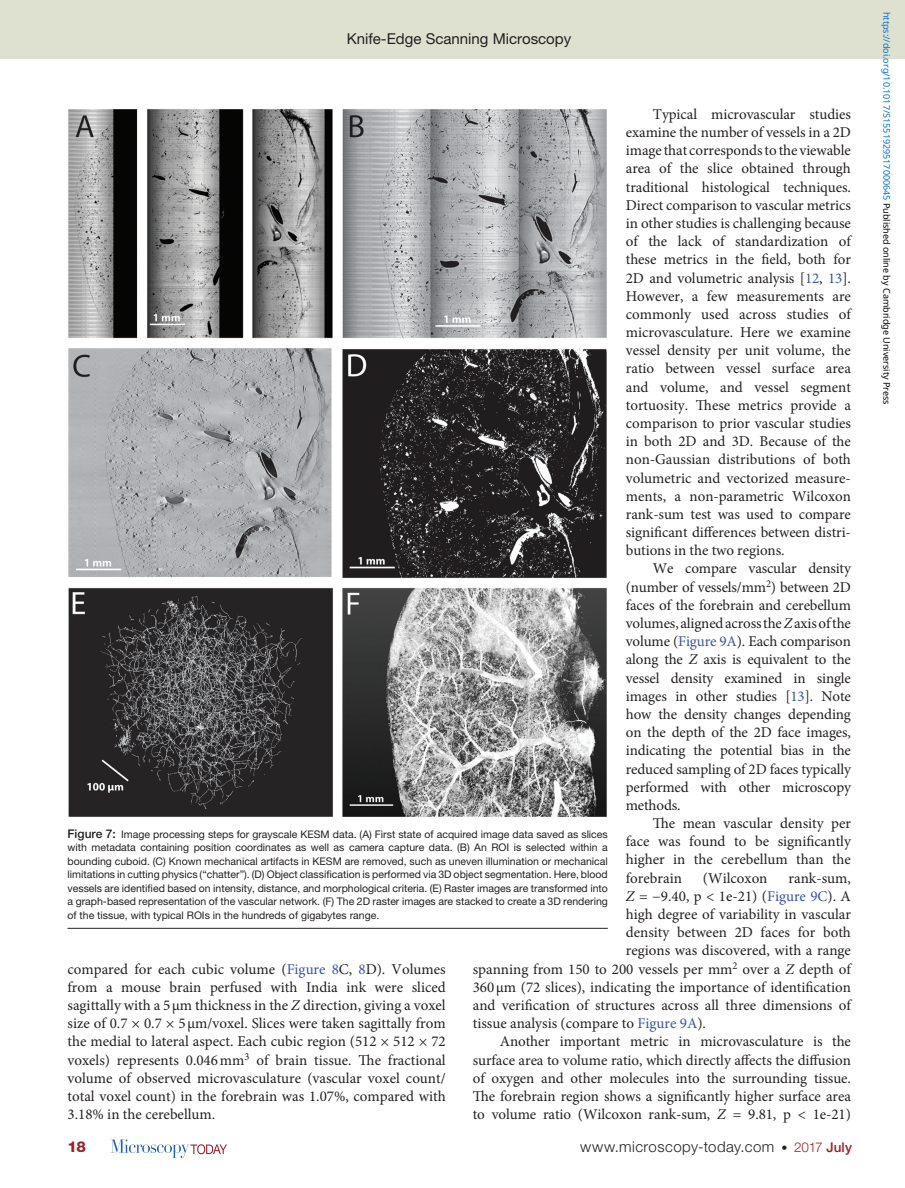
<style>
.page{position:relative;width:905px;height:1188px;background:#fff}
.page>*{position:absolute;margin:0;border:0;box-sizing:border-box;transform-origin:0 0}
.t1{font:15px/18.1px "Minion Pro";color:#231f20;text-align:justify}
.t2{font:300 15px "Helvetica Neue LT Std";letter-spacing:.03em;color:#231f20}
.t3{font:15px "Helvetica Neue LT Std";color:#231f20}
.t4{font:800 15px "Helvetica Neue LT Std";color:#98212a}
.t5{font:10.5px/13.5px "Helvetica Neue LT Std";color:#231f20;text-align:justify}
.t6{font:9px "Noto Sans";color:#0172cf}
.s1{color:#3a53a3}
.s2{font-style:italic}
.s3{font-weight:500;font-size:12px}
.s4{font-size:12px}
.s5{font-size:13.5px;color:#98212a}
.s6{font-weight:500;font-size:13.5px;color:#98212a}
.s7{color:#000}
</style>
<div class="page">
<div style="left:0;top:0;width:904px;height:58px;background:#dfe1d0"></div>
<svg style="left:111px;top:1139px;width:116px;height:19px"></svg>
<img style="left:68px;top:109px;width:539px;height:708px">
<hr style="left:68px;top:928px;width:540px;height:1px;background:#231f20">
<p class="t3" style="left:347px;top:30px;width:226px">Knife-Edge Scanning Microscopy</p>
<p class="t1" style="left:625px;top:105px;width:227px;text-indent:27px">Typical microvascular studies examine the number of vessels in a 2D image that corresponds to the viewable area of the slice obtained through traditional histological techniques.<br>Direct comparison to vascular metrics in other studies is challenging because of the lack of standardization of these metrics in the field, both for 2D and volumetric analysis [<span class="s1">12</span>, <span class="s1">13</span>].<br>However, a few measurements are commonly used across studies of microvasculature. Here we examine vessel density per unit volume, the ratio between vessel surface area and volume, and vessel segment tortuosity. These metrics provide a comparison to prior vascular studies in both 2D and 3D. Because of the non-Gaussian distributions of both volumetric and vectorized measure&shy;ments, a non-parametric Wilcoxon rank-sum test was used to compare significant differences between distri&shy;butions in the two regions.</p>
<p class="t1" style="left:625px;top:560px;width:227px;text-indent:27px">We compare vascular density (number of vessels/mm<sup>2</sup>) between 2D faces of the forebrain and cerebellum volumes, aligned across the <span class="s2">Z</span> axis of the volume (<span class="s1">Figure 9A</span>). Each comparison along the <span class="s2">Z</span> axis is equivalent to the vessel density examined in single images in other studies [<span class="s1">13</span>]. Note how the density changes depending on the depth of the 2D face images, indicating the potential bias in the reduced sampling of 2D faces typically performed with other microscopy methods.</p>
<p class="t1" style="left:626px;top:814px;width:227px;text-indent:27px">The mean vascular density per face was found to be significantly higher in the cerebellum than the forebrain</p>
<p class="t5" style="left:67px;top:827px;width:542px"><span class="s3">Figure 7:</span> Image processing steps for grayscale KESM data. (A) First state of acquired image data saved as slices with metadata containing position coordinates as well as camera capture data. (B) An ROI is selected within a bounding cuboid. (C) Known mechanical artifacts in KESM are removed, such as uneven illumination or mechanical limitations in cutting physics (“chatter”). (D) Object classification is performed via 3D object segmentation. Here, blood vessels are identified based on intensity, distance, and morphological criteria. (E) Raster images are transformed into a graph-based representation of the vascular network. (F) The 2D raster images are stacked to create a 3D rendering of the tissue, with typical ROIs in the hundreds of gigabytes range.</p>
<p class="t1" style="left:703px;top:869px;width:66px">(Wilcoxon</p>
<p class="t1" style="left:788px;top:869px;width:64px">rank-sum,</p>
<p class="t1" style="left:626px;top:887px;width:227px"><span class="s2">Z</span> = −9.40, p &lt; 1e-21) (<span class="s1">Figure 9C</span>). A</p>
<p class="t1" style="left:626px;top:905px;width:226px">high degree of variability in vascular</p>
<p class="t1" style="left:626px;top:923px;width:226px">density between 2D faces for both</p>
<p class="t1" style="left:626px;top:942px;width:226px">regions was discovered, with a range</p>
<p class="t1" style="left:473px;top:960px;width:379px">spanning from 150 to 200 vessels per mm<sup>2</sup> over a <span class="s2">Z</span> depth of</p>
<p class="t1" style="left:473px;top:978px;width:380px">360µm (72 slices), indicating the importance of identification</p>
<p class="t1" style="left:473px;top:996px;width:379px">and verification of structures across all three dimensions of</p>
<p class="t1" style="left:473px;top:1014px;width:235px">tissue analysis (compare to <span class="s1">Figure 9A</span>).</p>
<p class="t1" style="left:500px;top:1033px;width:353px">Another important metric in microvasculature is the</p>
<p class="t1" style="left:473px;top:1051px;width:380px">surface area to volume ratio, which directly affects the diffusion</p>
<p class="t1" style="left:473px;top:1069px;width:380px">of oxygen and other molecules into the surrounding tissue.</p>
<p class="t1" style="left:473px;top:1087px;width:380px">The forebrain region shows a significantly higher surface area</p>
<p class="t1" style="left:473px;top:1105px;width:379px">to volume ratio (Wilcoxon rank-sum, <span class="s2">Z</span> = 9.81, p &lt; 1e-21)</p>
<p class="t1" style="left:67px;top:960px;width:380px">compared for each cubic volume (<span class="s1">Figure 8</span>C, <span class="s1">8</span>D). Volumes from a mouse brain perfused with India ink were sliced sagittally with a 5µm thickness in the <span class="s2">Z</span> direction, giving a voxel size of 0.7 × 0.7 × 5µm/voxel. Slices were taken sagittally from the medial to lateral aspect. Each cubic region (512 × 512 × 72 voxels) represents 0.046mm<sup>3</sup> of brain tissue. The fractional volume of observed microvasculature (vascular voxel count/ total voxel count) in the forebrain was 1.07%, compared with 3.18% in the cerebellum.</p>
<p class="t4" style="left:68px;top:1138px;width:20px">18</p>
<p class="t2" style="left:580px;top:1137px;width:273px">www.microscopy-today.com <span class="s4">•</span> <span class="s5">2017</span> <span class="s6">July</span></p>
<p class="t6" style="left:893px;top:12px;width:394px;rotate:90deg">https://doi.org/10.1017/S1551929517000645 <span class="s7">Published online by Cambridge University Press</span></p>
</div>
